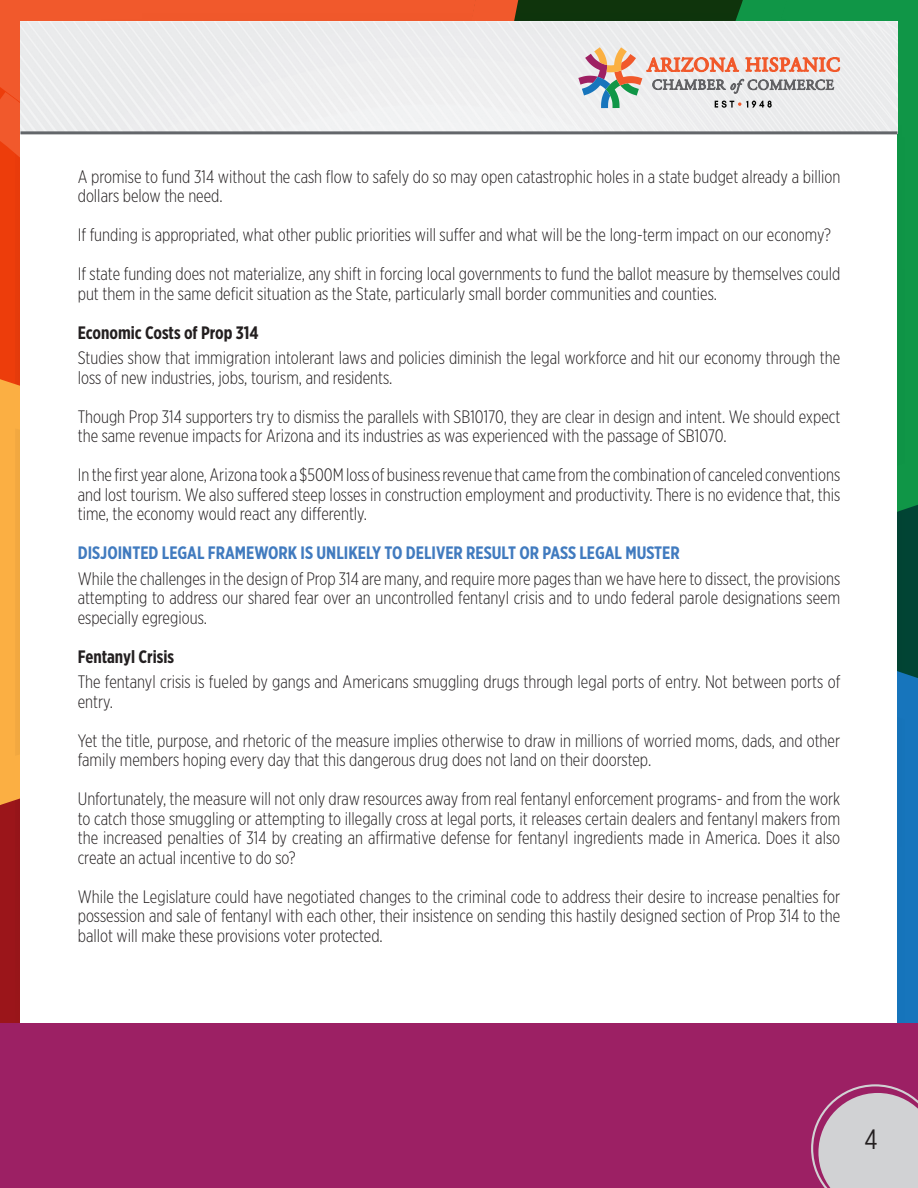
<style>
.page{position:relative;width:918px;height:1188px;background:#fff}
.page>*{position:absolute;margin:0;border:0;box-sizing:border-box;transform-origin:0 0}
.t1{font:27.9px "Gotham X Narrow";color:#231f20}
.t2{font:300 18px/19.5px "Gotham X Narrow";color:#231f20}
.t3{font:700 18px "Gotham X Narrow";color:#417bbf}
.t4{font:700 18px "Gotham X Narrow";color:#231f20}
</style>
<div class="page">
<svg style="left:0;top:0;width:517px;height:302px;background:#ef5a2e"></svg>
<svg style="left:517px;top:0;width:401px;height:592px;background:#137a3b"></svg>
<svg style="left:0;top:302px;width:20px;height:428px;background:#f69838"></svg>
<svg style="left:897px;top:592px;width:21px;height:432px;background:#126ba1"></svg>
<svg style="left:0;top:730px;width:21px;height:294px;background:#b5432e"></svg>
<div style="left:21px;top:22px;width:876px;height:1144px;background:#fff"></div>
<hr style="left:21px;top:131px;width:876px;height:3px;background:#63666a">
<div style="left:0;top:1024px;width:918px;height:164px;background:#9c2064"></div>
<svg style="left:811px;top:1084px;width:107px;height:104px"></svg>
<svg style="left:578px;top:47px;width:262px;height:61px"></svg>
<p class="t2" style="left:78px;top:166px;width:764px">A promise to fund 314 without the cash flow to safely do so may open catastrophic holes in a state budget already a billion dollars below the need.</p>
<p class="t2" style="left:78px;top:225px;width:755px">If funding is appropriated, what other public priorities will suffer and what will be the long-term impact on our economy?</p>
<p class="t2" style="left:78px;top:264px;width:764px">If state funding does not materialize, any shift in forcing local governments to fund the ballot measure by themselves could put them in the same deficit situation as the State, particularly small border communities and counties.</p>
<p class="t4" style="left:78px;top:321px;width:182px">Economic Costs of Prop 314</p>
<p class="t2" style="left:78px;top:348px;width:764px">Studies show that immigration intolerant laws and policies diminish the legal workforce and hit our economy through the loss of new industries, jobs, tourism, and residents.</p>
<p class="t2" style="left:78px;top:406px;width:764px">Though Prop 314 supporters try to dismiss the parallels with SB10170, they are clear in design and intent. We should expect the same revenue impacts for Arizona and its industries as was experienced with the passage of SB1070.</p>
<p class="t2" style="left:78px;top:465px;width:764px;text-align:justify">In the first year alone, Arizona took a $500M loss of business revenue that came from the combination of canceled conventions and lost tourism. We also suffered steep losses in construction employment and productivity. There is no evidence that, this time, the economy would react any differently.</p>
<p class="t3" style="left:78px;top:542px;width:604px">DISJOINTED LEGAL FRAMEWORK IS UNLIKELY TO DELIVER RESULT OR PASS LEGAL MUSTER</p>
<p class="t2" style="left:78px;top:568px;width:764px;text-align:justify">While the challenges in the design of Prop 314 are many, and require more pages than we have here to dissect, the provisions attempting to address our shared fear over an uncontrolled fentanyl crisis and to undo federal parole designations seem especially egregious.</p>
<p class="t4" style="left:78px;top:645px;width:98px">Fentanyl Crisis</p>
<p class="t2" style="left:78px;top:672px;width:764px">The fentanyl crisis is fueled by gangs and Americans smuggling drugs through legal ports of entry. Not between ports of entry.</p>
<p class="t2" style="left:78px;top:730px;width:764px">Yet the title, purpose, and rhetoric of the measure implies otherwise to draw in millions of worried moms, dads, and other family members hoping every day that this dangerous drug does not land on their doorstep.</p>
<p class="t2" style="left:78px;top:789px;width:764px;text-align:justify">Unfortunately, the measure will not only draw resources away from real fentanyl enforcement programs- and from the work to catch those smuggling or attempting to illegally cross at legal ports, it releases certain dealers and fentanyl makers from the increased penalties of 314 by creating an affirmative defense for fentanyl ingredients made in America. Does it also create an actual incentive to do so?</p>
<p class="t2" style="left:78px;top:886px;width:764px;text-align:justify">While the Legislature could have negotiated changes to the criminal code to address their desire to increase penalties for possession and sale of fentanyl with each other, their insistence on sending this hastily designed section of Prop 314 to the ballot will make these provisions voter protected.</p>
<p class="t1" style="left:865px;top:1123px;width:15px">4</p>
</div>
